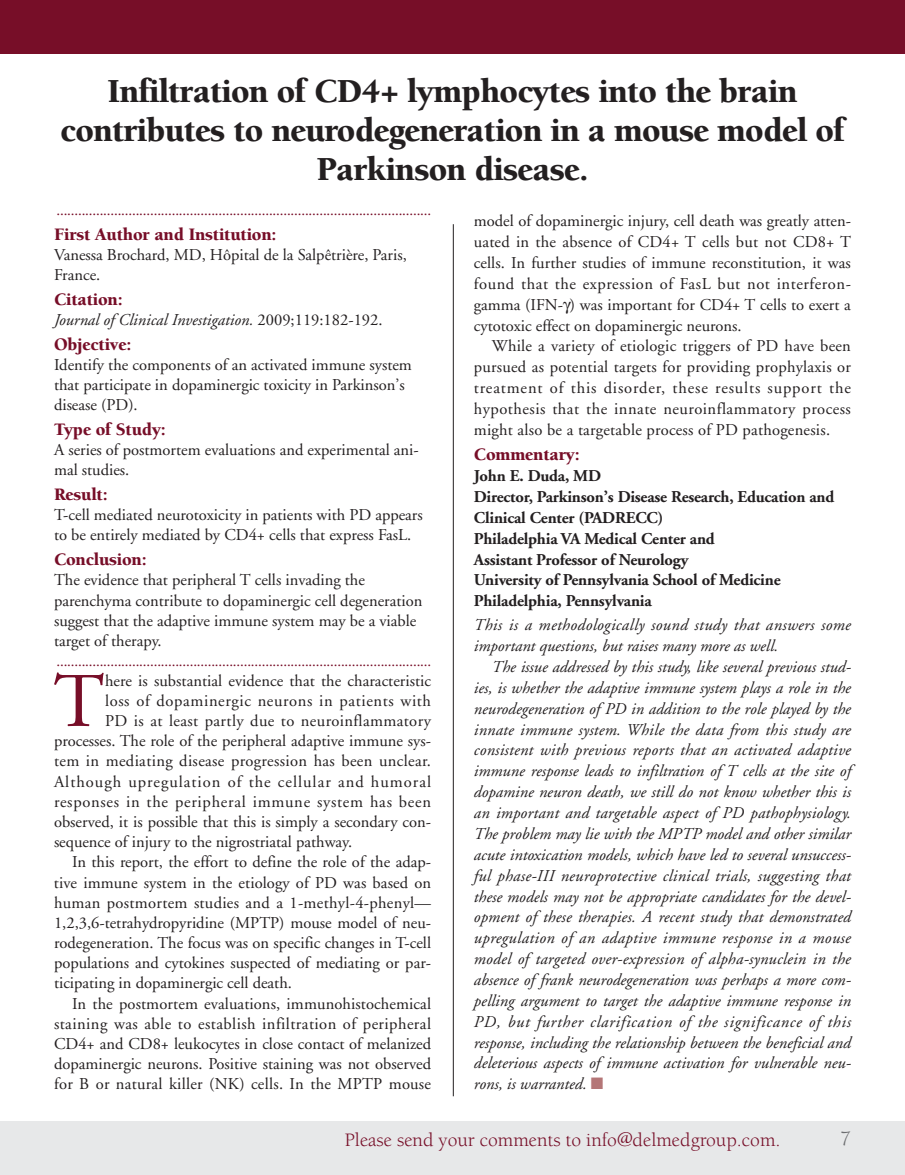
<style>
.page{position:relative;width:905px;height:1175px;background:#fff}
.page>*{position:absolute;margin:0;border:0;box-sizing:border-box;transform-origin:0 0}
.t1{font:77.1px "Adobe Garamond";color:#770e28}
.t2{font:900 34.5px/39px "Berkeley";letter-spacing:-.02em;color:#231f20;text-align:center}
.t3{font:21px "Berkeley";color:#6c6d70}
.t4{font:19.5px "Berkeley";color:#770e28}
.t5{font:900 18px "Berkeley";letter-spacing:-.01em;color:#770e28}
.t6{font:16.5px/20.9px "Adobe Garamond";color:#231f20}
.t7{font:italic 16.5px/20.9px "Adobe Garamond";color:#231f20;text-align:justify}
.t8{font:700 16.5px/20.9px "Adobe Garamond";letter-spacing:-.01em;color:#231f20}
.t9{font:16.5px "Adobe Garamond";letter-spacing:.02em;color:#231f20}
.t10{font:italic 16.5px/20.9px "Adobe Garamond";letter-spacing:.025em;color:#231f20}
.t11{font:16.5px "Adobe Garamond";letter-spacing:.025em;color:#231f20}
.t12{font:16.5px "Adobe Garamond";letter-spacing:.06em;color:#231f20}
.t13{font:16.5px "Adobe Garamond";letter-spacing:.045em;color:#231f20}
.t14{font:16.5px "Adobe Garamond";letter-spacing:.035em;color:#231f20}
.t15{font:15px "Adobe Garamond";color:#770e28}
.s1{font-style:normal}
.s2{color:#b47677}
</style>
<div class="page">
<div style="left:0;top:0;width:904px;height:54px;background:#770e28"></div>
<div style="left:0;top:1120px;width:904px;height:54px;background:#e7e8e9"></div>
<hr style="left:453px;top:224px;width:1px;height:872px;background:#231f20">
<h2 class="t2" style="left:60px;top:75px;width:785px">Infiltration of CD4+ lymphocytes into the brain contributes to neurodegeneration in a mouse model of<br>Parkinson disease.</h2>
<p class="t15" style="left:56px;top:204px;width:376px">........................................................................................................</p>
<p class="t5" style="left:54px;top:227px;width:224px">First Author and Institution:</p>
<p class="t6" style="left:54px;top:246px;width:354px;line-height:20.1px">Vanessa Brochard, MD, Hôpital de la Salpêtrière, Paris,<br>France.</p>
<p class="t5" style="left:54px;top:292px;width:70px">Citation:</p>
<p class="t7" style="left:54px;top:311px;width:330px">Journal of Clinical Investigation. <span class="s1">2009;119:182-192.</span></p>
<p class="t5" style="left:54px;top:337px;width:79px">Objective:</p>
<p class="t6" style="left:54px;top:356px;width:359px;line-height:20.1px">Identify the components of an activated immune system that participate in dopaminergic toxicity in Parkinson’s disease (PD).</p>
<p class="t5" style="left:54px;top:422px;width:113px">Type of Study:</p>
<p class="t6" style="left:54px;top:441px;width:366px;line-height:20.1px">A series of postmortem evaluations and experimental ani&shy;mal studies.</p>
<p class="t5" style="left:54px;top:487px;width:55px">Result:</p>
<p class="t6" style="left:54px;top:506px;width:370px;line-height:20.1px">T-cell mediated neurotoxicity in patients with PD appears to be entirely mediated by CD4+ cells that express FasL.</p>
<p class="t5" style="left:54px;top:552px;width:94px">Conclusion:</p>
<p class="t6" style="left:54px;top:571px;width:370px;line-height:20.1px">The evidence that peripheral T cells invading the parenchyma contribute to dopaminergic cell degeneration suggest that the adaptive immune system may be a viable target of therapy.</p>
<p class="t15" style="left:56px;top:655px;width:376px">........................................................................................................</p>
<h1 class="t1" style="left:54px;top:670px;width:52px">T</h1>
<p class="t6" style="left:105px;top:671px;width:327px">here is substantial evidence that the characteristic</p>
<p class="t14" style="left:105px;top:694px;width:327px">loss of dopaminergic neurons in patients with</p>
<p class="t11" style="left:105px;top:714px;width:327px">PD is at least partly due to neuroinflammatory</p>
<p class="t6" style="left:54px;top:732px;width:378px">processes. The role of the peripheral adaptive immune sys-</p>
<p class="t9" style="left:54px;top:754px;width:378px">tem in mediating disease progression has been unclear.</p>
<p class="t12" style="left:54px;top:774px;width:378px">Although upregulation of the cellular and humoral</p>
<p class="t13" style="left:54px;top:795px;width:378px">responses in the peripheral immune system has been</p>
<p class="t6" style="left:54px;top:812px;width:378px">observed, it is possible that this is simply a secondary con-</p>
<p class="t6" style="left:54px;top:833px;width:300px">sequence of injury to the nigrostriatal pathway.</p>
<p class="t6" style="left:72px;top:853px;width:360px">In this report, the effort to define the role of the adap-</p>
<p class="t6" style="left:54px;top:873px;width:378px">tive immune system in the etiology of PD was based on</p>
<p class="t9" style="left:54px;top:896px;width:378px">human postmortem studies and a 1-methyl-4-phenyl—</p>
<p class="t6" style="left:54px;top:913px;width:378px">1,2,3,6-tetrahydropyridine (MPTP) mouse model of neu-</p>
<p class="t6" style="left:54px;top:933px;width:378px">rodegeneration. The focus was on specific changes in T-cell</p>
<p class="t6" style="left:54px;top:954px;width:378px">populations and cytokines suspected of mediating or par-</p>
<p class="t6" style="left:54px;top:974px;width:239px">ticipating in dopaminergic cell death.</p>
<p class="t6" style="left:72px;top:994px;width:360px">In the postmortem evaluations, immunohistochemical</p>
<p class="t11" style="left:54px;top:1017px;width:378px">staining was able to establish infiltration of peripheral</p>
<p class="t6" style="left:54px;top:1034px;width:378px">CD4+ and CD8+ leukocytes in close contact of melanized</p>
<p class="t6" style="left:54px;top:1054px;width:378px">dopaminergic neurons. Positive staining was not observed</p>
<p class="t6" style="left:54px;top:1075px;width:378px">for B or natural killer (NK) cells. In the MPTP mouse</p>
<p class="t6" style="left:474px;top:212px;width:378px;text-align:justify">model of dopaminergic injury, cell death was greatly atten&shy;uated in the absence of CD4+ T cells but not CD8+ T cells. In further studies of immune reconstitution, it was found that the expression of FasL but not interferon&shy;gamma (IFN- ) was important for CD4+ T cells to exert a cytotoxic effect on dopaminergic neurons.</p>
<p class="t6" style="left:474px;top:337px;width:378px;text-align:justify;text-indent:18px">While a variety of etiologic triggers of PD have been pursued as potential targets for providing prophylaxis or treatment of this disorder, these results support the hypothesis that the innate neuroinflammatory process might also be a targetable process of PD pathogenesis.</p>
<p class="t5" style="left:474px;top:447px;width:107px">Commentary:</p>
<p class="t8" style="left:474px;top:467px;width:362px">John E. Duda, MD<br>Director, Parkinson’s Disease Research, Education and Clinical Center (PADRECC)<br>Philadelphia VA Medical Center and<br>Assistant Professor of Neurology<br>University of Pennsylvania School of Medicine Philadelphia, Pennsylvania</p>
<p class="t10" style="left:474px;top:616px;width:378px">This is a methodologically sound study that answers some important questions, but raises many more as well.</p>
<p class="t7" style="left:474px;top:658px;width:378px;text-indent:18px">The issue addressed by this study, like several previous stud&shy;ies, is whether the adaptive immune system plays a role in the neurodegeneration of PD in addition to the role played by the innate immune system. While the data from this study are consistent with previous reports that an activated adaptive immune response leads to infiltration of T cells at the site of dopamine neuron death, we still do not know whether this is an important and targetable aspect of PD pathophysiology.<br>The problem may lie with the MPTP model and other similar acute intoxication models, which have led to several unsuccess&shy;ful phase-III neuroprotective clinical trials, suggesting that these models may not be appropriate candidates for the devel&shy;opment of these therapies. A recent study that demonstrated upregulation of an adaptive immune response in a mouse model of targeted over-expression of alpha-synuclein in the absence of frank neurodegeneration was perhaps a more com&shy;pelling argument to target the adaptive immune response in PD, but further clarification of the significance of this response, including the relationship between the beneficial and deleterious aspects of immune activation for vulnerable neu&shy;rons, is warranted. <span class="s2">■</span></p>
<p class="t4" style="left:345px;top:1132px;width:437px">Please send your comments to info@delmedgroup.com.</p>
<p class="t3" style="left:840px;top:1130px;width:12px">7</p>
</div>
